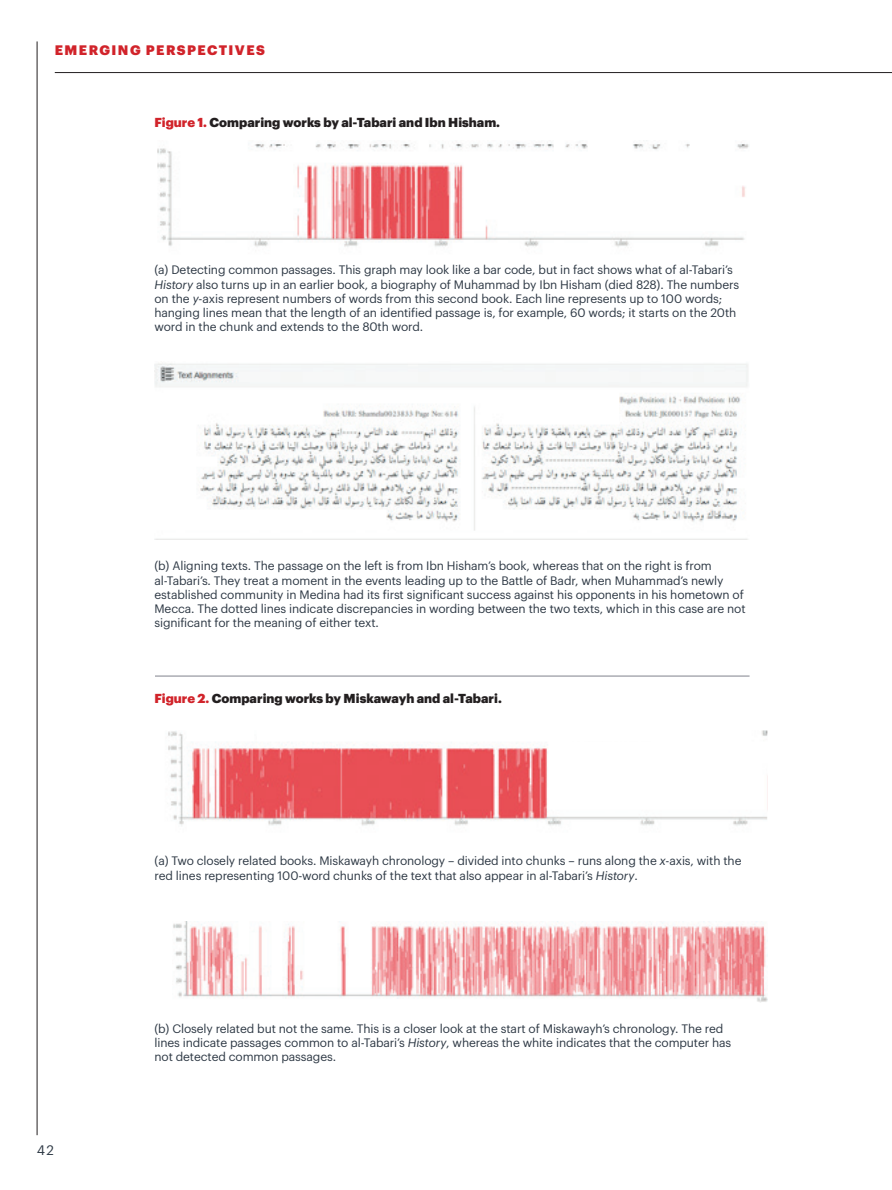
<style>
.page{position:relative;width:892px;height:1190px;background:#fff}
.page>*{position:absolute;margin:0;border:0;box-sizing:border-box;transform-origin:0 0}
.t1{font:900 13.5px "Graphik";color:#d1232a}
.t2{font:13.5px "Graphik";color:#2d3844}
.t3{font:900 12.75px "Graphik";color:#231f20}
.t4{font:12px/14.2px "Graphik";letter-spacing:-.01em;color:#2d3844}
.s1{color:#d1232a}
.s2{font-style:italic}
</style>
<div class="page">
<img style="left:157px;top:142px;width:592px;height:105px">
<img style="left:155px;top:363px;width:593px;height:168px">
<img style="left:168px;top:730px;width:599px;height:96px">
<img style="left:173px;top:921px;width:594px;height:81px">
<hr style="left:155px;top:675px;width:595px;height:1px;background:#80838c">
<hr style="left:37px;top:41px;width:1px;height:1094px;background:#231f20">
<hr style="left:55px;top:72px;width:837px;height:1px;background:#231f20">
<p class="t1" style="left:55px;top:39px;width:22px">Emerging</p>
<p class="t1" style="left:146px;top:39px;width:22px">Perspectives</p>
<p class="t3" style="left:154px;top:112px;width:347px"><span class="s1">Figure 1.</span> Comparing works by al-Tabari and Ibn Hisham.</p>
<p class="t4" style="left:154px;top:262px;width:586px">(a) Detecting common passages. This graph may look like a bar code, but in fact shows what of al-Tabari’s <span class="s2">History</span> also turns up in an earlier book, a biography of Muhammad by Ibn Hisham (died 828). The numbers on the <span class="s2">y</span>-axis represent numbers of words from this second book. Each line represents up to 100 words; hanging lines mean that the length of an identified passage is, for example, 60 words; it starts on the 20th word in the chunk and extends to the 80th word.</p>
<p class="t4" style="left:154px;top:558px;width:593px">(b) Aligning texts. The passage on the left is from Ibn Hisham’s book, whereas that on the right is from al-Tabari’s. They treat a moment in the events leading up to the Battle of Badr, when Muhammad’s newly established community in Medina had its first significant success against his opponents in his hometown of Mecca. The dotted lines indicate discrepancies in wording between the two texts, which in this case are not significant for the meaning of either text.</p>
<p class="t3" style="left:154px;top:688px;width:349px"><span class="s1">Figure 2.</span> Comparing works by Miskawayh and al-Tabari.</p>
<p class="t4" style="left:155px;top:853px;width:588px">(a) Two closely related books. Miskawayh chronology – divided into chunks – runs along the <span class="s2">x</span>-axis, with the red lines representing 100-word chunks of the text that also appear in al-Tabari’s <span class="s2">History</span>.</p>
<p class="t2" style="left:37px;top:1140px;width:19px">42</p>
<p class="t4" style="left:154px;top:1020px;width:578px">(b) Closely related but not the same. This is a closer look at the start of Miskawayh’s chronology. The red lines indicate passages common to al-Tabari’s <span class="s2">History</span>, whereas the white indicates that the computer has not detected common passages.</p>
</div>
